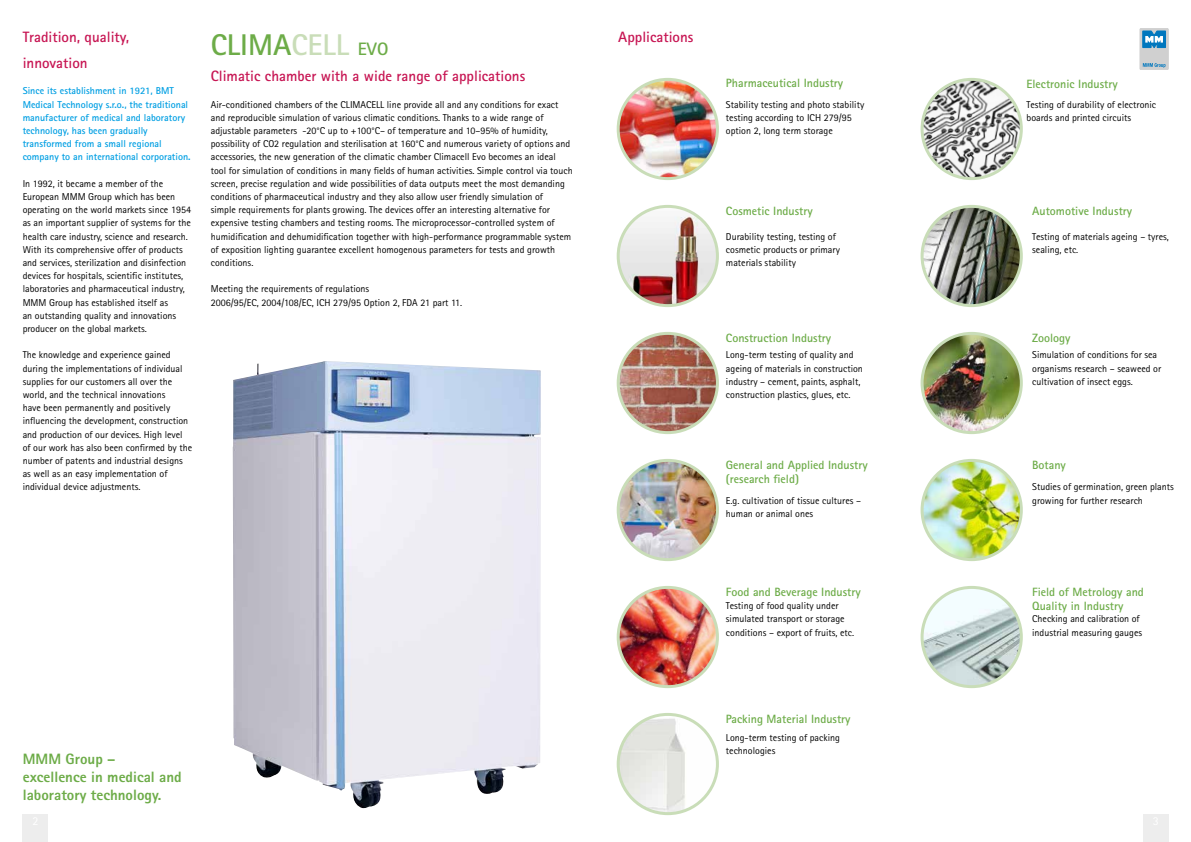
<style>
.page{position:relative;width:1191px;height:842px;background:#fff}
.page>*{position:absolute;margin:0;border:0;box-sizing:border-box;transform-origin:0 0}
.t1{font:700 30px "Rotis Sans Serif Std";color:#6dac48}
.t2{font:700 15px/26.4px "Rotis Sans Serif Std";color:#c71553}
.t3{font:800 15px/18px "Rotis Sans Serif Std";color:#6dac48}
.t4{font:700 12px/14.4px "Rotis Sans Serif Std";color:#6dac48}
.t5{font:10px/13.2px "Rotis Sans Serif Std";color:#000}
.t6{font:700 10px/13.2px "Rotis Sans Serif Std";color:#009fe3}
.s1{color:#c9ddb8}
.s2{font-size:18px}
</style>
<div class="page">
<div style="left:1142px;top:814px;width:26px;height:28px;background:#ededed"></div>
<div style="left:1140px;top:28px;width:28px;height:42px;background:#d0d0d0"></div>
<div style="left:1140px;top:28px;width:28px;height:42px;border:1px solid #d0d0d0"></div>
<svg style="left:1142px;top:31px;width:23px;height:17px"></svg>
<svg style="left:1142px;top:63px;width:23px;height:5px"></svg>
<div style="left:23px;top:814px;width:25px;height:28px;background:#ededed"></div>
<img style="left:233px;top:361px;width:308px;height:448px">
<img style="left:618px;top:79px;width:99px;height:100px;border-radius:50px">
<div style="left:616px;top:78px;width:103px;height:102px;border:3px solid #c9ddb8;border-radius:50%"></div>
<img style="left:922px;top:79px;width:99px;height:100px;border-radius:50px">
<div style="left:920px;top:78px;width:102px;height:102px;border:3px solid #c9ddb8;border-radius:50%"></div>
<img style="left:618px;top:206px;width:99px;height:100px;border-radius:50px">
<div style="left:616px;top:205px;width:103px;height:102px;border:3px solid #c9ddb8;border-radius:50%"></div>
<img style="left:922px;top:206px;width:99px;height:100px;border-radius:50px">
<div style="left:920px;top:205px;width:102px;height:102px;border:3px solid #c9ddb8;border-radius:50%"></div>
<img style="left:618px;top:333px;width:99px;height:100px;border-radius:50px">
<div style="left:616px;top:332px;width:103px;height:102px;border:3px solid #c9ddb8;border-radius:50%"></div>
<img style="left:922px;top:333px;width:99px;height:100px;border-radius:50px">
<div style="left:920px;top:332px;width:102px;height:102px;border:3px solid #c9ddb8;border-radius:50%"></div>
<img style="left:618px;top:460px;width:99px;height:100px;border-radius:50px">
<div style="left:616px;top:459px;width:103px;height:102px;border:3px solid #c9ddb8;border-radius:50%"></div>
<img style="left:922px;top:460px;width:99px;height:100px;border-radius:50px">
<div style="left:920px;top:459px;width:102px;height:102px;border:3px solid #c9ddb8;border-radius:50%"></div>
<img style="left:618px;top:587px;width:99px;height:100px;border-radius:50px">
<div style="left:616px;top:586px;width:103px;height:102px;border:3px solid #c9ddb8;border-radius:50%"></div>
<img style="left:924px;top:587px;width:97px;height:99px">
<div style="left:920px;top:586px;width:102px;height:102px;border:3px solid #c9ddb8;border-radius:50%"></div>
<img style="left:618px;top:714px;width:99px;height:100px;border-radius:50px">
<div style="left:616px;top:713px;width:103px;height:102px;border:3px solid #c9ddb8;border-radius:50%"></div>
<h2 class="t2" style="left:23px;top:23px;width:108px">Tradition, quality, innovation</h2>
<p class="t6" style="left:23px;top:84px;width:169px">Since its establishment in 1921, BMT Medical Technology s.r.o., the traditional manufacturer of medical and laboratory technology, has been gradually transformed from a small regional company to an international corporation.</p>
<p class="t5" style="left:23px;top:177px;width:170px">In 1992, it became a member of the European MMM Group which has been operating on the world markets since 1954 as an important supplier of systems for the health care industry, science and research.<br>With its comprehensive offer of products and services, sterilization and disinfection devices for hospitals, scientific institutes, laboratories and pharmaceutical industry, MMM Group has established itself as<br>an outstanding quality and innovations producer on the global markets.</p>
<p class="t5" style="left:23px;top:348px;width:171px">The knowledge and experience gained during the implementations of individual supplies for our customers all over the world, and the technical innovations<br>have been permanently and positively influencing the development, construction and production of our devices. High level of our work has also been confirmed by the number of patents and industrial designs as well as an easy implementation of individual device adjustments.</p>
<h1 class="t1" style="left:211px;top:26px;width:179px">CLIMA<span class="s1">CELL</span> <span class="s2">EVO</span></h1>
<h2 class="t2" style="left:211px;top:63px;width:316px">Climatic chamber with a wide range of applications</h2>
<p class="t5" style="left:211px;top:98px;width:363px">Air-conditioned chambers of the CLIMACELL line provide all and any conditions for exact and reproducible simulation of various climatic conditions. Thanks to a wide range of adjustable parameters -20°C up to +100°C– of temperature and 10–95% of humidity, possibility of CO2 regulation and sterilisation at 160°C and numerous variety of options and accessories, the new generation of the climatic chamber Climacell Evo becomes an ideal tool for simulation of conditions in many fields of human activities. Simple control via touch screen, precise regulation and wide possibilities of data outputs meet the most demanding conditions of pharmaceutical industry and they also allow user friendly simulation of<br>simple requirements for plants growing. The devices offer an interesting alternative for expensive testing chambers and testing rooms. The microprocessor-controlled system of humidification and dehumidification together with high-performance programmable system of exposition lighting guarantee excellent homogenous parameters for tests and growth conditions.</p>
<p class="t5" style="left:211px;top:282px;width:253px">Meeting the requirements of regulations<br>2006/95/EC, 2004/108/EC, ICH 279/95 Option 2, FDA 21 part 11.</p>
<h2 class="t3" style="left:23px;top:749px;width:160px">MMM Group – excellence in medical and laboratory technology.</h2>
<h2 class="t2" style="left:618px;top:23px;width:77px">Applications</h2>
<p class="t4" style="left:726px;top:75px;width:119px">Pharmaceutical Industry</p>
<p class="t5" style="left:726px;top:98px;width:140px">Stability testing and photo stability testing according to ICH 279/95 option 2, long term storage</p>
<p class="t4" style="left:726px;top:203px;width:88px">Cosmetic Industry</p>
<p class="t5" style="left:726px;top:230px;width:116px">Durability testing, testing of cosmetic products or primary materials stability</p>
<p class="t4" style="left:726px;top:330px;width:107px">Construction Industry</p>
<p class="t5" style="left:726px;top:348px;width:138px">Long-term testing of quality and ageing of materials in construction industry – cement, paints, asphalt, construction plastics, glues, etc.</p>
<p class="t4" style="left:726px;top:457px;width:143px">General and Applied Industry (research field)</p>
<p class="t5" style="left:726px;top:494px;width:137px">E.g. cultivation of tissue cultures – human or animal ones</p>
<p class="t4" style="left:726px;top:584px;width:136px">Food and Beverage Industry</p>
<p class="t5" style="left:726px;top:599px;width:130px">Testing of food quality under simulated transport or storage conditions – export of fruits, etc.</p>
<p class="t4" style="left:726px;top:711px;width:126px">Packing Material Industry</p>
<p class="t5" style="left:726px;top:731px;width:116px">Long-term testing of packing technologies</p>
<p class="t4" style="left:1026px;top:76px;width:93px">Electronic Industry</p>
<p class="t5" style="left:1026px;top:98px;width:131px">Testing of durability of electronic boards and printed circuits</p>
<p class="t4" style="left:1032px;top:203px;width:101px">Automotive Industry</p>
<p class="t5" style="left:1032px;top:230px;width:138px">Testing of materials ageing – tyres, sealing, etc.</p>
<p class="t4" style="left:1032px;top:330px;width:40px">Zoology</p>
<p class="t5" style="left:1032px;top:348px;width:131px">Simulation of conditions for sea organisms research – seaweed or cultivation of insect eggs.</p>
<p class="t4" style="left:1032px;top:457px;width:35px">Botany</p>
<p class="t5" style="left:1032px;top:480px;width:143px">Studies of germination, green plants growing for further research</p>
<p class="t4" style="left:1032px;top:584px;width:113px">Field of Metrology and<br>Quality in Industry</p>
<p class="t5" style="left:1032px;top:612px;width:111px">Checking and calibration of industrial measuring gauges</p>
</div>
